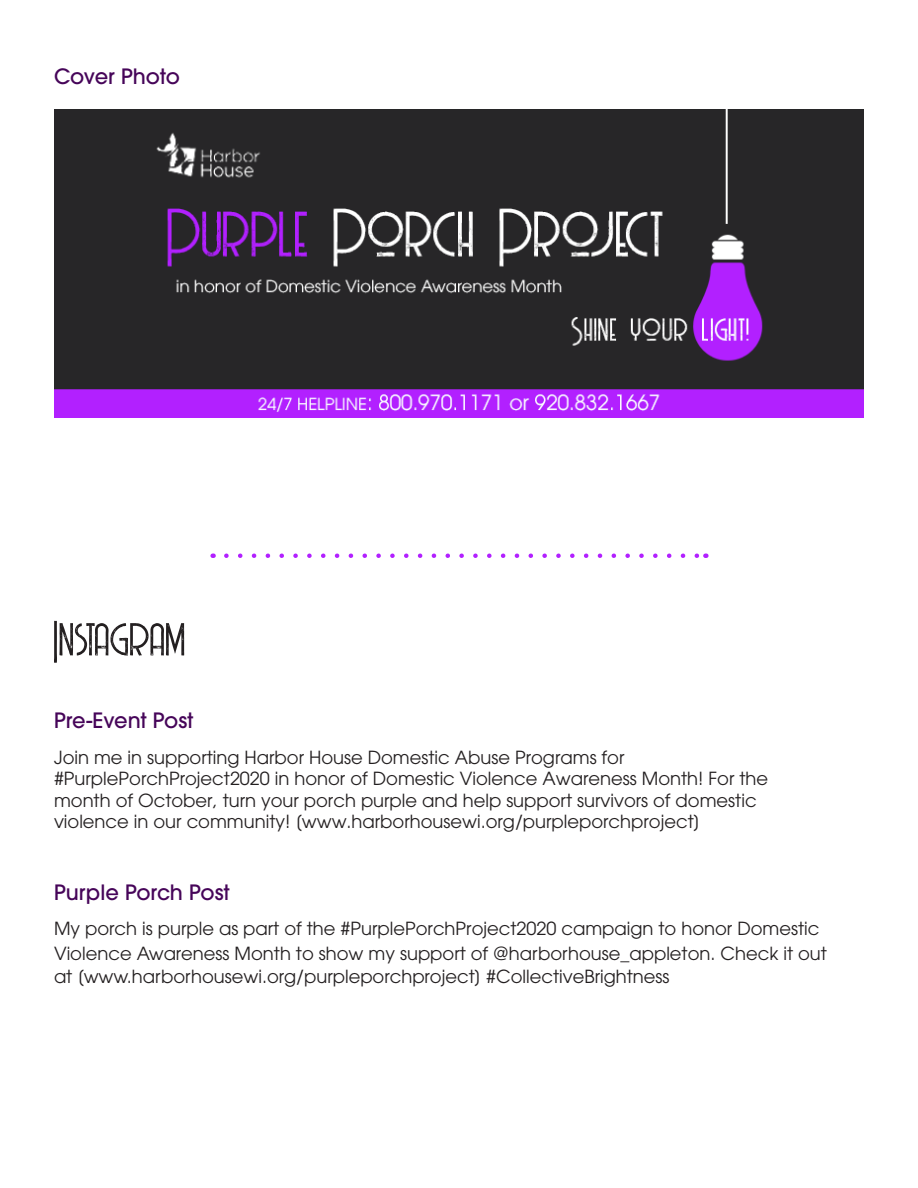
<style>
.page{position:relative;width:918px;height:1188px;background:#fff}
.page>*{position:absolute;margin:0;border:0;box-sizing:border-box;transform-origin:0 0}
.t1{font:54px "Billionaire Medium Grunge";letter-spacing:.015em;color:#231f20}
.t2{font:500 21px "ITC Avant Garde Pro";color:#460559}
.t3{font:18px/21.6px "ITC Avant Garde Pro";color:#231f20}
</style>
<div class="page">
<img style="left:54px;top:110px;width:810px;height:308px">
<svg style="left:226px;top:554px;width:473px;height:4px"></svg>
<p class="t2" style="left:54px;top:63px;width:128px">Cover Photo</p>
<p class="t1" style="left:54px;top:612px;width:133px">Instagram</p>
<p class="t2" style="left:54px;top:707px;width:141px">Pre-Event Post</p>
<p class="t3" style="left:54px;top:746px;width:716px">Join me in supporting Harbor House Domestic Abuse Programs for #PurplePorchProject2020 in honor of Domestic Violence Awareness Month! For the month of October, turn your porch purple and help support survivors of domestic violence in our community! [www.harborhousewi.org/purpleporchproject]</p>
<p class="t2" style="left:54px;top:879px;width:177px">Purple Porch Post</p>
<p class="t3" style="left:54px;top:916px;width:774px;line-height:24px">My porch is purple as part of the #PurplePorchProject2020 campaign to honor Domestic<br>Violence Awareness Month to show my support of @harborhouse_appleton. Check it out at [www.harborhousewi.org/purpleporchproject] #CollectiveBrightness</p>
</div>
